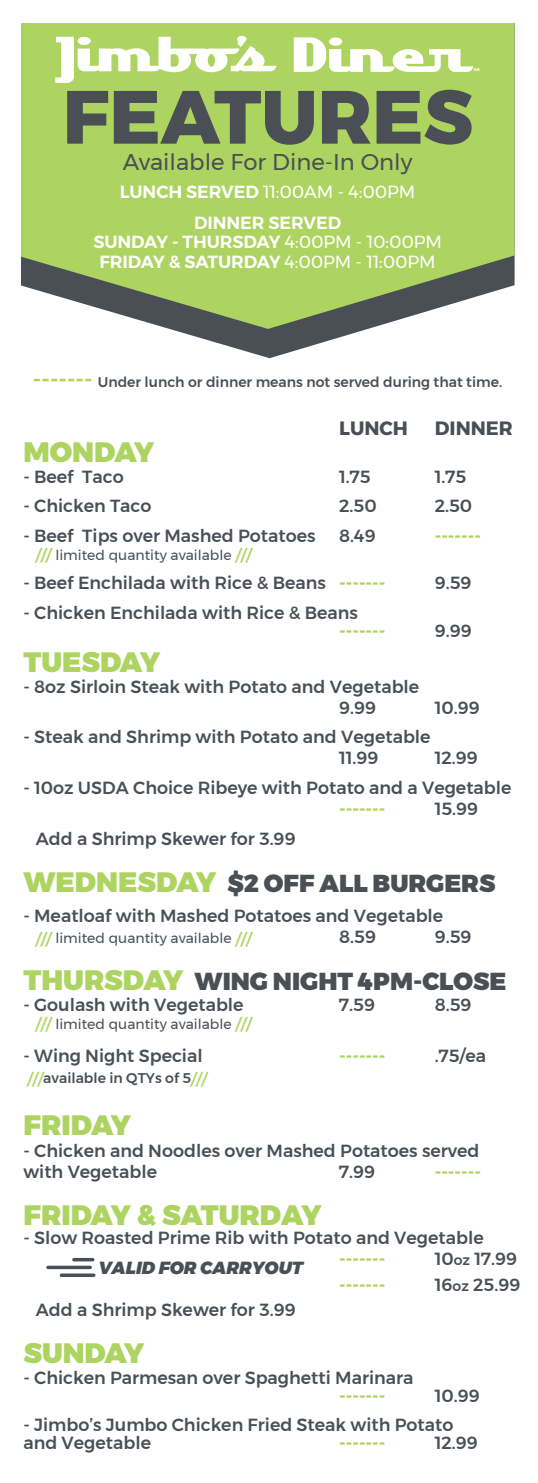
<style>
.page{position:relative;width:538px;height:1483px;background:#fff}
.page>*{position:absolute;margin:0;border:0;box-sizing:border-box;transform-origin:0 0}
.t1{font:800 75.25px "Montserrat";color:#4a4f55}
.t2{font:900 28px "Montserrat";color:#add461}
.t3{font:900 24.5px "Montserrat";color:#4a4f55}
.t4{font:22.75px "Montserrat";color:#4a4f55}
.t5{font:700 19.25px "Montserrat";color:#4a4f55}
.t6{font:500 17.5px/21px "Montserrat";color:#4a4f55}
.t7{font:600 17.5px/31.5px "Montserrat";letter-spacing:-.005em;color:#fff;text-align:center}
.t8{font:800 17.5px "Montserrat";color:#add461}
.t9{font:italic 900 17.5px "Montserrat";color:#4a4f55}
.t10{font:14px "Montserrat";color:#4a4f55}
.t11{font:500 14px "Montserrat";color:#4a4f55}
.t12{font:700 4.02px "Arial";color:#fff}
.s1{font-weight:400}
.s2{font-weight:700;font-size:22.75px;color:#add461}
.s3{font-weight:500;font-style:italic;font-size:15.75px;color:#add461}
.s4{font-weight:800;color:#add461}
.s5{font-size:28px;color:#add461}
.s6{font-style:italic;font-size:15.75px;color:#add461}
.s7{font-size:14px}
</style>
<div class="page">
<svg style="left:170px;top:329px;width:197px;height:29px"></svg>
<svg style="left:21px;top:23px;width:493px;height:306px;background:#a8ca67"></svg>
<svg style="left:55px;top:36px;width:221px;height:47px"></svg>
<svg style="left:294px;top:37px;width:179px;height:35px"></svg>
<svg style="left:61px;top:1273px;width:33px;height:4px"></svg>
<hr style="left:74px;top:1258px;width:19px;height:3px;background:#4a4f55">
<svg style="left:48px;top:1265px;width:42px;height:4px"></svg>
<p class="t12" style="left:473px;top:67px;width:7px">SM</p>
<h1 class="t1" style="left:63px;top:56px;width:411px">FEATURES</h1>
<h3 class="t4" style="left:123px;top:144px;width:291px">Available For Dine-In Only</h3>
<p class="t7" style="left:120px;top:176px;width:296px">LUNCH SERVED <span class="s1">11:00AM - 4:00PM<br></span>DINNER SERVED</p>
<p class="t7" style="left:93px;top:232px;width:350px;line-height:19.2px">SUNDAY - THURSDAY <span class="s1">4:00PM - 10:00PM<br></span>FRIDAY &amp; SATURDAY <span class="s1">4:00PM - 11:00PM</span></p>
<p class="t11" style="left:33px;top:371px;width:470px"><span class="s2">-------</span> Under lunch or dinner means not served during that time.</p>
<p class="t5" style="left:339px;top:413px;width:70px">LUNCH</p>
<p class="t5" style="left:434px;top:413px;width:80px">DINNER</p>
<h2 class="t2" style="left:23px;top:429px;width:132px">MONDAY</h2>
<p class="t6" style="left:23px;top:466px;width:102px">- Beef Taco</p>
<p class="t6" style="left:339px;top:466px;width:33px">1.75</p>
<p class="t6" style="left:434px;top:466px;width:33px">1.75</p>
<p class="t6" style="left:23px;top:495px;width:130px">- Chicken Taco</p>
<p class="t6" style="left:339px;top:495px;width:39px">2.50</p>
<p class="t6" style="left:434px;top:495px;width:39px">2.50</p>
<p class="t6" style="left:23px;top:525px;width:293px">- Beef Tips over Mashed Potatoes</p>
<p class="t6" style="left:339px;top:525px;width:38px">8.49</p>
<p class="t8" style="left:434px;top:522px;width:48px">-------</p>
<p class="t10" style="left:36px;top:544px;width:217px"><span class="s3">///</span> limited quantity available <span class="s3">///</span></p>
<p class="t6" style="left:23px;top:572px;width:363px">- Beef Enchilada with Rice &amp; Beans <span class="s4">-------</span></p>
<p class="t6" style="left:434px;top:572px;width:38px">9.59</p>
<p class="t6" style="left:23px;top:602px;width:336px">- Chicken Enchilada with Rice &amp; Beans</p>
<p class="t8" style="left:339px;top:616px;width:48px">-------</p>
<p class="t6" style="left:434px;top:620px;width:39px">9.99</p>
<h2 class="t2" style="left:23px;top:639px;width:138px">TUESDAY</h2>
<p class="t6" style="left:339px;top:676px;width:82px;text-indent:-316px">- 8oz Sirloin Steak with Potato and Vegetable<br>9.99</p>
<p class="t6" style="left:434px;top:697px;width:47px">10.99</p>
<p class="t6" style="left:339px;top:726px;width:93px;text-indent:-316px">- Steak and Shrimp with Potato and Vegetable<br>11.99</p>
<p class="t6" style="left:434px;top:747px;width:45px">12.99</p>
<p class="t6" style="left:23px;top:777px;width:489px">- 10oz USDA Choice Ribeye with Potato and a Vegetable</p>
<p class="t8" style="left:339px;top:795px;width:48px">-------</p>
<p class="t6" style="left:434px;top:798px;width:45px">15.99</p>
<p class="t6" style="left:36px;top:828px;width:261px">Add a Shrimp Skewer for 3.99</p>
<h3 class="t3" style="left:23px;top:863px;width:473px"><span class="s5">WEDNESDAY</span> $2 OFF ALL BURGERS</h3>
<p class="t6" style="left:23px;top:905px;width:421px">- Meatloaf with Mashed Potatoes and Vegetable</p>
<p class="t10" style="left:36px;top:927px;width:217px"><span class="s3">///</span> limited quantity available <span class="s3">///</span></p>
<p class="t6" style="left:339px;top:926px;width:38px">8.59</p>
<p class="t6" style="left:434px;top:926px;width:38px">9.59</p>
<h3 class="t3" style="left:23px;top:961px;width:484px"><span class="s5">THURSDAY</span> WING NIGHT 4PM-CLOSE</h3>
<p class="t6" style="left:23px;top:994px;width:222px">- Goulash with Vegetable</p>
<p class="t6" style="left:339px;top:994px;width:37px">7.59</p>
<p class="t6" style="left:434px;top:994px;width:38px">8.59</p>
<p class="t10" style="left:36px;top:1013px;width:217px"><span class="s3">///</span> limited quantity available <span class="s3">///</span></p>
<p class="t6" style="left:23px;top:1045px;width:181px">- Wing Night Special</p>
<p class="t8" style="left:339px;top:1041px;width:48px">-------</p>
<p class="t6" style="left:434px;top:1045px;width:53px">.75/ea</p>
<p class="t11" style="left:28px;top:1067px;width:181px"><span class="s6">///</span>available in QTYs of 5<span class="s6">///</span></p>
<h2 class="t2" style="left:23px;top:1102px;width:109px">FRIDAY</h2>
<p class="t6" style="left:23px;top:1139px;width:457px">- Chicken and Noodles over Mashed Potatoes served with Vegetable</p>
<p class="t6" style="left:339px;top:1160px;width:38px">7.99</p>
<p class="t8" style="left:434px;top:1157px;width:48px">-------</p>
<h2 class="t2" style="left:23px;top:1192px;width:300px">FRIDAY &amp; SATURDAY</h2>
<p class="t6" style="left:23px;top:1227px;width:461px">- Slow Roasted Prime Rib with Potato and Vegetable</p>
<p class="t8" style="left:339px;top:1244px;width:48px">-------</p>
<p class="t6" style="left:434px;top:1248px;width:84px">10<span class="s7">oz</span> 17.99</p>
<p class="t8" style="left:339px;top:1271px;width:48px">-------</p>
<p class="t6" style="left:434px;top:1274px;width:87px">16<span class="s7">oz</span> 25.99</p>
<p class="t6" style="left:36px;top:1299px;width:261px">Add a Shrimp Skewer for 3.99</p>
<h2 class="t2" style="left:23px;top:1330px;width:122px">SUNDAY</h2>
<p class="t6" style="left:23px;top:1367px;width:391px">- Chicken Parmesan over Spaghetti Marinara</p>
<p class="t8" style="left:339px;top:1381px;width:48px">-------</p>
<p class="t6" style="left:434px;top:1384px;width:47px">10.99</p>
<p class="t6" style="left:23px;top:1416px;width:431px;line-height:17.5px">- Jimbo’s Jumbo Chicken Fried Steak with Potato and Vegetable</p>
<p class="t9" style="left:98px;top:1253px;width:206px">VALID FOR CARRYOUT</p>
<p class="t8" style="left:339px;top:1428px;width:48px">-------</p>
<p class="t6" style="left:434px;top:1432px;width:45px">12.99</p>
</div>
